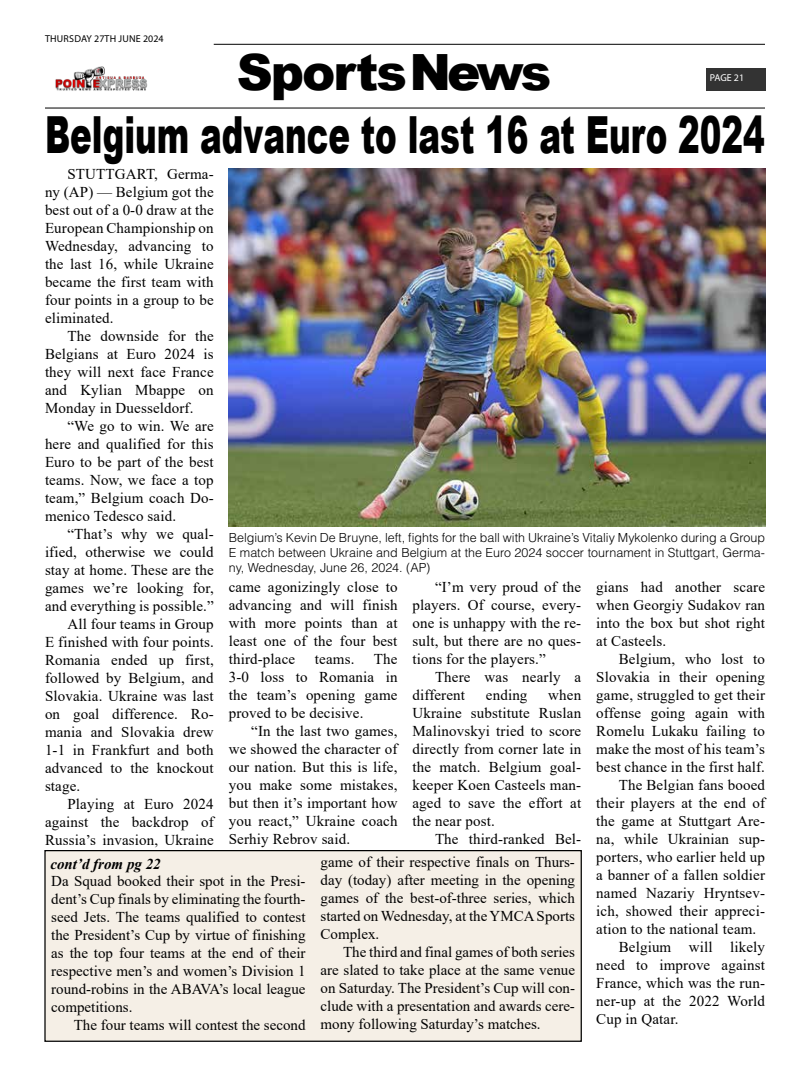
<style>
.page{position:relative;width:810px;height:1080px;background:#fff}
.page>*{position:absolute;margin:0;border:0;box-sizing:border-box;transform-origin:0 0}
.t1{font:900 51.25px "Arial";color:#000;scale:.63 1}
.t2{font:900 50px "Arial";letter-spacing:-.04em;color:#000}
.t3{font:15px/18px "Times New Roman";letter-spacing:.01em;color:#000;text-align:justify}
.t4{font:italic 700 15px "Times New Roman";color:#000}
.t5{font:300 12.5px/15px "Helvetica LT Std";color:#000;text-align:justify}
.t6{font:10px "Myriad Pro";letter-spacing:.02em;color:#000}
.t7{font:10px "Myriad Pro";letter-spacing:-.005em;color:#fff}
</style>
<div class="page">
<hr style="left:45px;top:107px;width:720px;height:2px;background:#333">
<hr style="left:214px;top:44px;width:551px;height:1px;background:#333">
<div style="left:706px;top:68px;width:60px;height:23px;background:#333"></div>
<img style="left:55px;top:66px;width:93px;height:25px">
<div style="left:45px;top:851px;width:536px;height:190px;background:#f5efe6"></div>
<div style="left:44px;top:850px;width:538px;height:192px;border:1px solid #000"></div>
<img style="left:229px;top:169px;width:536px;height:357px">
<p class="t6" style="left:45px;top:33px;width:120px">THURSDAY 27TH JUNE 2024</p>
<h2 class="t2" style="left:237px;top:36px;width:316px">SportsNews</h2>
<p class="t7" style="left:710px;top:72px;width:36px">PAGE 21</p>
<h1 class="t1" style="left:45px;top:97px;width:1144px">Belgium advance to last 16 at Euro 2024</h1>
<p class="t3" style="left:45px;top:165px;width:170px;text-indent:22px">STUTTGART, Germa&shy;ny (AP) — Belgium got the best out of a 0-0 draw at the European Championship on Wednesday, advancing to the last 16, while Ukraine became the first team with four points in a group to be eliminated.</p>
<p class="t3" style="left:45px;top:327px;width:170px;text-indent:22px">The downside for the Belgians at Euro 2024 is they will next face France and Kylian Mbappe on Monday in Duesseldorf.</p>
<p class="t3" style="left:45px;top:417px;width:170px;text-indent:22px">“We go to win. We are here and qualified for this Euro to be part of the best teams. Now, we face a top team,” Belgium coach Do&shy;menico Tedesco said.</p>
<p class="t3" style="left:68px;top:525px;width:148px">“That’s why we qual-</p>
<p class="t3" style="left:45px;top:543px;width:170px">ified, otherwise we could</p>
<p class="t3" style="left:45px;top:561px;width:170px">stay at home. These are the</p>
<p class="t3" style="left:45px;top:579px;width:170px">games we’re looking for,</p>
<p class="t3" style="left:45px;top:597px;width:170px">and everything is possible.”</p>
<p class="t3" style="left:68px;top:615px;width:148px">All four teams in Group</p>
<p class="t3" style="left:45px;top:633px;width:170px">E finished with four points.</p>
<p class="t3" style="left:45px;top:651px;width:170px">Romania ended up first,</p>
<p class="t3" style="left:45px;top:669px;width:170px">followed by Belgium, and</p>
<p class="t3" style="left:45px;top:687px;width:170px">Slovakia. Ukraine was last</p>
<p class="t3" style="left:45px;top:705px;width:170px">on goal difference. Ro-</p>
<p class="t3" style="left:45px;top:723px;width:170px">mania and Slovakia drew</p>
<p class="t3" style="left:45px;top:741px;width:170px">1-1 in Frankfurt and both</p>
<p class="t3" style="left:45px;top:759px;width:170px">advanced to the knockout</p>
<p class="t3" style="left:45px;top:777px;width:37px">stage.</p>
<p class="t3" style="left:68px;top:795px;width:148px">Playing at Euro 2024</p>
<p class="t3" style="left:45px;top:813px;width:170px">against the backdrop of</p>
<p class="t3" style="left:45px;top:831px;width:170px">Russia’s invasion, Ukraine</p>
<p class="t5" style="left:229px;top:530px;width:538px">Belgium’s Kevin De Bruyne, left, fights for the ball with Ukraine’s Vitaliy Mykolenko during a Group E match between Ukraine and Belgium at the Euro 2024 soccer tournament in Stuttgart, Germa&shy;ny, Wednesday, June 26, 2024. (AP)</p>
<p class="t3" style="left:229px;top:577px;width:170px">came agonizingly close to advancing and will finish with more points than at least one of the four best third-place</p>
<p class="t3" style="left:412px;top:577px;width:170px;text-indent:22px">“I’m very proud of the players. Of course, every&shy;one is unhappy with the re&shy;sult, but there are no ques&shy;tions for the players.”</p>
<p class="t3" style="left:412px;top:667px;width:170px;text-indent:22px">There was nearly a different</p>
<p class="t3" style="left:596px;top:577px;width:170px">gians had another scare when Georgiy Sudakov ran into the box but shot right at Casteels.</p>
<p class="t3" style="left:619px;top:649px;width:148px">Belgium, who lost to</p>
<p class="t3" style="left:596px;top:667px;width:170px">Slovakia in their opening</p>
<p class="t3" style="left:596px;top:685px;width:170px">game, struggled to get their</p>
<p class="t3" style="left:596px;top:703px;width:170px">offense going again with</p>
<p class="t3" style="left:596px;top:721px;width:170px">Romelu Lukaku failing to</p>
<p class="t3" style="left:596px;top:739px;width:170px">make the most of his team’s</p>
<p class="t3" style="left:596px;top:757px;width:170px">best chance in the first half.</p>
<p class="t3" style="left:619px;top:775px;width:148px">The Belgian fans booed</p>
<p class="t3" style="left:596px;top:793px;width:170px">their players at the end of</p>
<p class="t3" style="left:596px;top:811px;width:170px">the game at Stuttgart Are-</p>
<p class="t3" style="left:596px;top:829px;width:170px">na, while Ukrainian sup-</p>
<p class="t3" style="left:596px;top:847px;width:170px">porters, who earlier held up</p>
<p class="t3" style="left:596px;top:865px;width:170px">a banner of a fallen soldier</p>
<p class="t3" style="left:596px;top:883px;width:170px">named Nazariy Hryntsev-</p>
<p class="t3" style="left:596px;top:901px;width:170px">ich, showed their appreci-</p>
<p class="t3" style="left:596px;top:919px;width:162px">ation to the national team.</p>
<p class="t3" style="left:619px;top:937px;width:148px">Belgium will likely</p>
<p class="t3" style="left:596px;top:955px;width:170px">need to improve against</p>
<p class="t3" style="left:596px;top:973px;width:170px">France, which was the run-</p>
<p class="t3" style="left:596px;top:991px;width:170px">ner-up at the 2022 World</p>
<p class="t3" style="left:596px;top:1009px;width:84px">Cup in Qatar.</p>
<p class="t3" style="left:229px;top:649px;width:170px;text-indent:145px">The 3-0 loss to Romania in the team’s opening game proved to be decisive.</p>
<p class="t3" style="left:229px;top:721px;width:170px;text-indent:22px">“In the last two games, we showed the character of our nation. But this is life, you make some mistakes, but then it’s important how you react,” Ukraine coach Serhiy Rebrov said.</p>
<p class="t3" style="left:315px;top:649px;width:41px">teams.</p>
<p class="t3" style="left:412px;top:685px;width:170px;text-indent:136px">when Ukraine substitute Ruslan Malinovskyi tried to score directly from corner late in the match. Belgium goal&shy;keeper Koen Casteels man&shy;aged to save the effort at the near post.</p>
<p class="t3" style="left:435px;top:829px;width:148px">The third-ranked Bel-</p>
<p class="t3" style="left:486px;top:685px;width:43px">ending</p>
<p class="t3" style="left:321px;top:853px;width:256px">game of their respective finals on Thurs&shy;day (today) after meeting in the opening games of the best-of-three series, which started on Wednesday, at the YMCA Sports Complex.</p>
<p class="t3" style="left:321px;top:943px;width:256px;text-indent:22px">The third and final games of both series are slated to take place at the same venue on Saturday. The President’s Cup will con&shy;clude with a presentation and awards cere&shy;mony following Saturday’s matches.</p>
<p class="t4" style="left:50px;top:853px;width:112px">cont’d from pg 22</p>
<p class="t3" style="left:51px;top:872px;width:256px">Da Squad booked their spot in the Presi&shy;dent’s Cup finals by eliminating the fourth&shy;seed Jets. The teams qualified to contest the President’s Cup by virtue of finishing as the top four teams at the end of their respective men’s and women’s Division 1 round-robins in the ABAVA’s local league competitions.</p>
<p class="t3" style="left:74px;top:1016px;width:233px">The four teams will contest the second</p>
</div>
